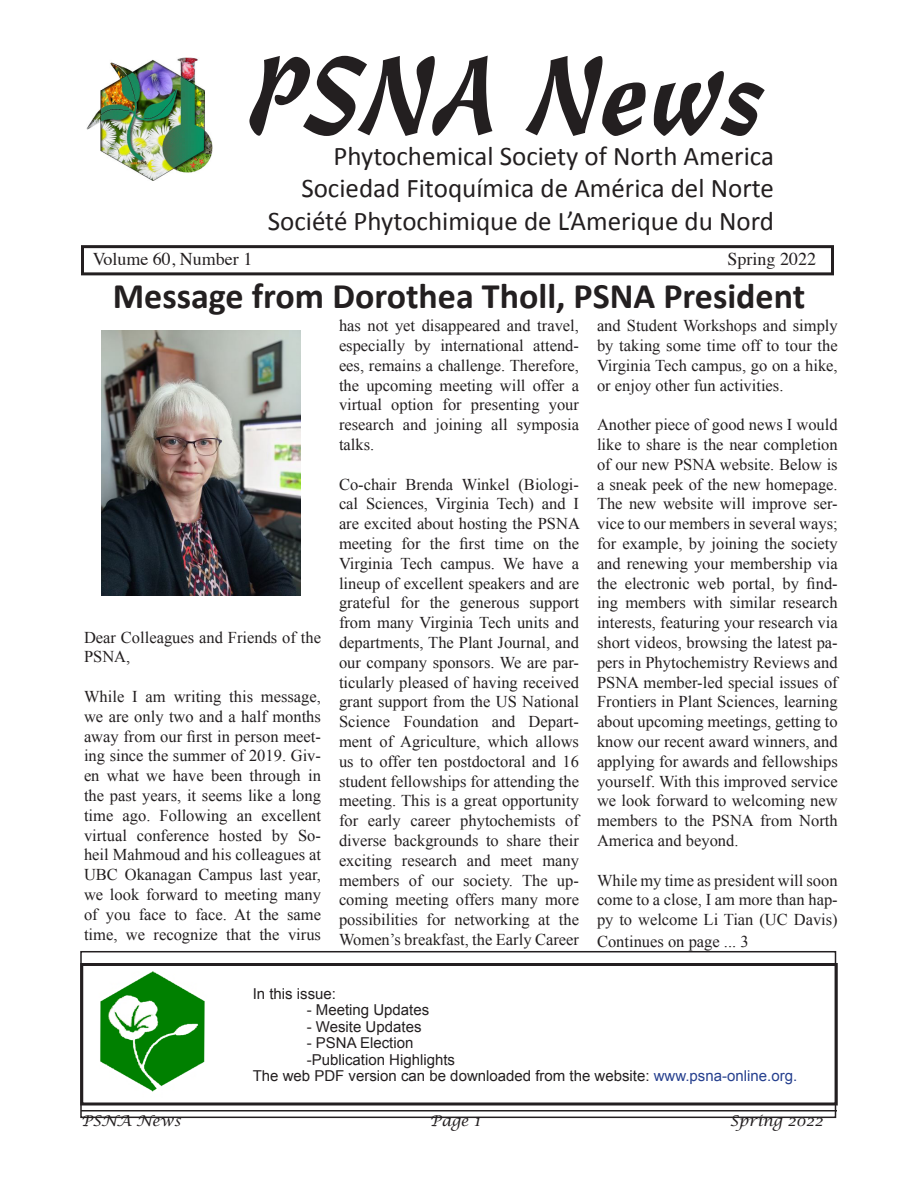
<style>
.page{position:relative;width:918px;height:1188px;background:#fff}
.page>*{position:absolute;margin:0;border:0;box-sizing:border-box;transform-origin:0 0}
.t1{font:108px "Freehand 471 BT";color:#231f20}
.Header_column{font:700 36px "Calibri";color:#231f20}
.t2{font:27px "Calibri";color:#231f20}
.t3{font:18px "Times";color:#231f20}
.Body_text_PSNA{font:16.5px/19.8px "Times New Roman";color:#231f20;text-align:justify}
.Regular_Text_-_Arial{font:15px "Arial";color:#231f20}
.t4{font:italic 15px "Lucida Calligraphy";color:#231f20}
.s1{color:#253f8e}
</style>
<div class="page">
<hr style="left:81px;top:1110px;width:756px;height:2px;background:#231f20">
<div style="left:80px;top:951px;width:756px;height:167px;border:2px solid #231f20"></div>
<img style="left:87px;top:58px;width:126px;height:123px">
<div style="left:81px;top:245px;width:753px;height:30px;border:3px solid #231f20"></div>
<div style="left:80px;top:963px;width:758px;height:143px;border:3px solid #231f20"></div>
<img style="left:100px;top:971px;width:105px;height:121px">
<img style="left:101px;top:330px;width:200px;height:266px">
<p class="t1" style="left:248px;top:32px;width:521px">PSNA News</p>
<p class="t2" style="left:333px;top:139px;width:442px">Phytochemical Society of North America</p>
<p class="t2" style="left:301px;top:171px;width:474px">Sociedad Fitoquímica de América del Norte</p>
<p class="t2" style="left:268px;top:204px;width:508px">Société Phytochimique de L’Amerique du Nord</p>
<p class="t3" style="left:93px;top:242px;width:161px">Volume 60, Number 1</p>
<p class="t3" style="left:728px;top:242px;width:90px">Spring 2022</p>
<p class="Header_column" style="left:113px;top:273px;width:694px">Message from Dorothea Tholl, PSNA President</p>
<p class="Body_text_PSNA" style="left:84px;top:627px;width:239px">Dear Colleagues and Friends of the<br>PSNA,</p>
<p class="Body_text_PSNA" style="left:84px;top:686px;width:239px">While I am writing this message, we are only two and a half months away from our first in person meet&shy;ing since the summer of 2019. Giv&shy;en what we have been through in the past years, it seems like a long time ago. Following an excellent virtual conference hosted by So&shy;heil Mahmoud and his colleagues at UBC Okanagan Campus last year, we look forward to meeting many of you face to face. At the same time, we recognize that the virus</p>
<p class="Body_text_PSNA" style="left:339px;top:315px;width:242px">has not yet disappeared and travel, especially by international attend&shy;ees, remains a challenge. Therefore, the upcoming meeting will offer a virtual option for presenting your research and joining all symposia talks.</p>
<p class="Body_text_PSNA" style="left:339px;top:474px;width:242px">Co-chair Brenda Winkel (Biologi&shy;cal Sciences, Virginia Tech) and I are excited about hosting the PSNA meeting for the first time on the Virginia Tech campus. We have a lineup of excellent speakers and are grateful for the generous support from many Virginia Tech units and departments, The Plant Journal, and our company sponsors. We are par&shy;ticularly pleased of having received grant support from the US National Science Foundation and Depart&shy;ment of Agriculture, which allows us to offer ten postdoctoral and 16 student fellowships for attending the meeting. This is a great opportunity for early career phytochemists of diverse backgrounds to share their exciting research and meet many members of our society. The up&shy;coming meeting offers many more possibilities for networking at the Women’s breakfast, the Early Career</p>
<p class="Body_text_PSNA" style="left:597px;top:315px;width:242px">and Student Workshops and simply by taking some time off to tour the Virginia Tech campus, go on a hike, or enjoy other fun activities.</p>
<p class="Body_text_PSNA" style="left:597px;top:414px;width:242px">Another piece of good news I would like to share is the near completion of our new PSNA website. Below is a sneak peek of the new homepage.<br>The new website will improve ser&shy;vice to our members in several ways; for example, by joining the society and renewing your membership via the electronic web portal, by find&shy;ing members with similar research interests, featuring your research via short videos, browsing the latest pa&shy;pers in Phytochemistry Reviews and PSNA member-led special issues of Frontiers in Plant Sciences, learning about upcoming meetings, getting to know our recent award winners, and applying for awards and fellowships yourself. With this improved service we look forward to welcoming new members to the PSNA from North America and beyond.</p>
<p class="Body_text_PSNA" style="left:597px;top:870px;width:242px">While my time as president will soon come to a close, I am more than hap&shy;py to welcome Li Tian (UC Davis)</p>
<p class="Body_text_PSNA" style="left:597px;top:931px;width:153px">Continues on page ... 3</p>
<p class="Regular_Text_-_Arial" style="left:253px;top:984px;width:85px">In this issue:</p>
<p class="Regular_Text_-_Arial" style="left:307px;top:1000px;width:124px">- Meeting Updates</p>
<p class="Regular_Text_-_Arial" style="left:307px;top:1017px;width:116px">- Wesite Updates</p>
<p class="Regular_Text_-_Arial" style="left:307px;top:1033px;width:108px">- PSNA Election</p>
<p class="Regular_Text_-_Arial" style="left:307px;top:1050px;width:150px">-Publication Highlights</p>
<p class="Regular_Text_-_Arial" style="left:253px;top:1066px;width:546px">The web PDF version can be downloaded from the website: <span class="s1">www.psna-online.org.</span></p>
<p class="t4" style="left:81px;top:1112px;width:101px">PSNA News</p>
<p class="t4" style="left:430px;top:1112px;width:52px">Page 1</p>
<p class="t4" style="left:730px;top:1112px;width:95px">Spring 2022</p>
</div>
